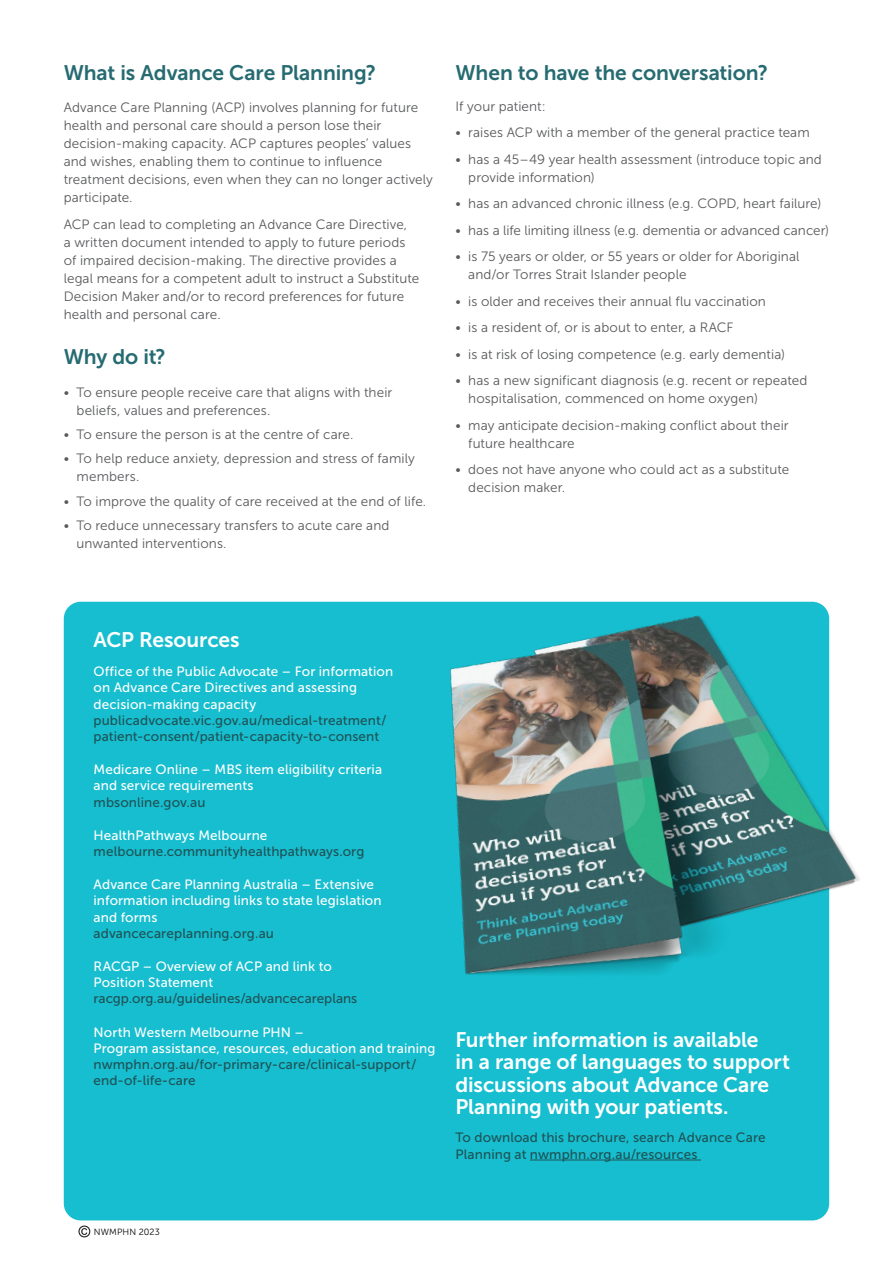
<style>
.page{position:relative;width:893px;height:1263px;background:#fff}
.page>*{position:absolute;margin:0;border:0;box-sizing:border-box;transform-origin:0 0}
.t1{font:21px/22.5px "Museo Sans 700";letter-spacing:-.005em;color:#fff}
.t2{font:21px "Museo Sans 700";letter-spacing:-.005em;color:#266b71}
.t3{font:13.5px/18px "Museo Sans 300";letter-spacing:.005em;color:#58595b}
.t4{font:13.5px/16.2px "Museo Sans 500";letter-spacing:.01em;color:#fff}
.t5{font:13.5px/16.2px "Museo Sans 500";letter-spacing:.01em;color:#1f5356}
.t6{font:9px "Museo Sans 300";letter-spacing:.015em;color:#000}
</style>
<div class="page">
<div style="left:64px;top:602px;width:765px;height:618px;background:#16becf;border-radius:17px"></div>
<img style="left:412px;top:601px;width:448px;height:412px">
<hr style="left:530px;top:1160px;width:171px;height:1px;background:#1f5356">
<img style="left:78px;top:1225px;width:13px;height:13px">
<h1 class="t2" style="left:64px;top:61px;width:314px">What is Advance Care Planning?</h1>
<p class="t3" style="left:64px;top:99px;width:371px">Advance Care Planning (ACP) involves planning for future health and personal care should a person lose their decision-making capacity. ACP captures peoples’ values and wishes, enabling them to continue to influence treatment decisions, even when they can no longer actively participate.</p>
<p class="t3" style="left:64px;top:215px;width:357px">ACP can lead to completing an Advance Care Directive,<br>a written document intended to apply to future periods of impaired decision-making. The directive provides a legal means for a competent adult to instruct a Substitute Decision Maker and/or to record preferences for future health and personal care.</p>
<h1 class="t2" style="left:64px;top:345px;width:104px">Why do it?</h1>
<p class="t3" style="left:77px;top:383px;width:317px;text-indent:-13px">• To ensure people receive care that aligns with their beliefs, values and preferences.</p>
<p class="t3" style="left:64px;top:426px;width:291px">• To ensure the person is at the centre of care.</p>
<p class="t3" style="left:77px;top:450px;width:340px;text-indent:-13px">• To help reduce anxiety, depression and stress of family members.</p>
<p class="t3" style="left:64px;top:492px;width:364px">• To improve the quality of care received at the end of life.</p>
<p class="t3" style="left:77px;top:517px;width:314px;text-indent:-13px">• To reduce unnecessary transfers to acute care and unwanted interventions.</p>
<h1 class="t2" style="left:455px;top:61px;width:314px">When to have the conversation?</h1>
<p class="t3" style="left:455px;top:97px;width:92px">If your patient:</p>
<p class="t3" style="left:455px;top:124px;width:356px">• raises ACP with a member of the general practice team</p>
<p class="t3" style="left:468px;top:150px;width:355px;text-indent:-13px">• has a 45–49 year health assessment (introduce topic and provide information)</p>
<p class="t3" style="left:455px;top:195px;width:368px">• has an advanced chronic illness (e.g. COPD, heart failure)</p>
<p class="t3" style="left:455px;top:221px;width:375px">• has a life limiting illness (e.g. dementia or advanced cancer)</p>
<p class="t3" style="left:468px;top:248px;width:333px;text-indent:-13px">• is 75 years or older, or 55 years or older for Aboriginal and/or Torres Strait Islander people</p>
<p class="t3" style="left:455px;top:292px;width:312px">• is older and receives their annual flu vaccination</p>
<p class="t3" style="left:455px;top:319px;width:280px">• is a resident of, or is about to enter, a RACF</p>
<p class="t3" style="left:455px;top:345px;width:331px">• is at risk of losing competence (e.g. early dementia)</p>
<p class="t3" style="left:468px;top:372px;width:341px;text-indent:-13px">• has a new significant diagnosis (e.g. recent or repeated hospitalisation, commenced on home oxygen)</p>
<p class="t3" style="left:468px;top:416px;width:322px;text-indent:-13px">• may anticipate decision-making conflict about their future healthcare</p>
<p class="t3" style="left:468px;top:461px;width:322px;text-indent:-13px">• does not have anyone who could act as a substitute decision maker.</p>
<h1 class="t1" style="left:94px;top:629px;width:148px">ACP Resources</h1>
<p class="t4" style="left:94px;top:663px;width:301px">Office of the Public Advocate – For information on Advance Care Directives and assessing decision-making capacity</p>
<p class="t5" style="left:94px;top:712px;width:295px">publicadvocate.vic.gov.au/medical-treatment/ patient-consent/patient-capacity-to-consent</p>
<p class="t4" style="left:94px;top:761px;width:290px">Medicare Online – MBS item eligibility criteria and service requirements</p>
<p class="t5" style="left:94px;top:794px;width:114px">mbsonline.gov.au</p>
<p class="t4" style="left:94px;top:827px;width:175px">HealthPathways Melbourne</p>
<p class="t5" style="left:94px;top:843px;width:272px">melbourne.communityhealthpathways.org</p>
<p class="t4" style="left:94px;top:876px;width:289px">Advance Care Planning Australia – Extensive information including links to state legislation and forms</p>
<p class="t5" style="left:94px;top:925px;width:182px">advancecareplanning.org.au</p>
<p class="t4" style="left:94px;top:958px;width:240px">RACGP – Overview of ACP and link to<br>Position Statement</p>
<p class="t5" style="left:94px;top:991px;width:265px">racgp.org.au/guidelines/advancecareplans</p>
<p class="t4" style="left:94px;top:1024px;width:343px">North Western Melbourne PHN –<br>Program assistance, resources, education and training</p>
<p class="t5" style="left:94px;top:1056px;width:324px">nwmphn.org.au/for-primary-care/clinical-support/ end-of-life-care</p>
<h1 class="t1" style="left:455px;top:1028px;width:336px">Further information is available<br>in a range of languages to support discussions about Advance Care<br>Planning with your patients.</h1>
<p class="t5" style="left:455px;top:1130px;width:312px">To download this brochure, search Advance Care<br>Planning at nwmphn.org.au/resources</p>
<p class="t6" style="left:94px;top:1227px;width:68px">NWMPHN 2023</p>
</div>
